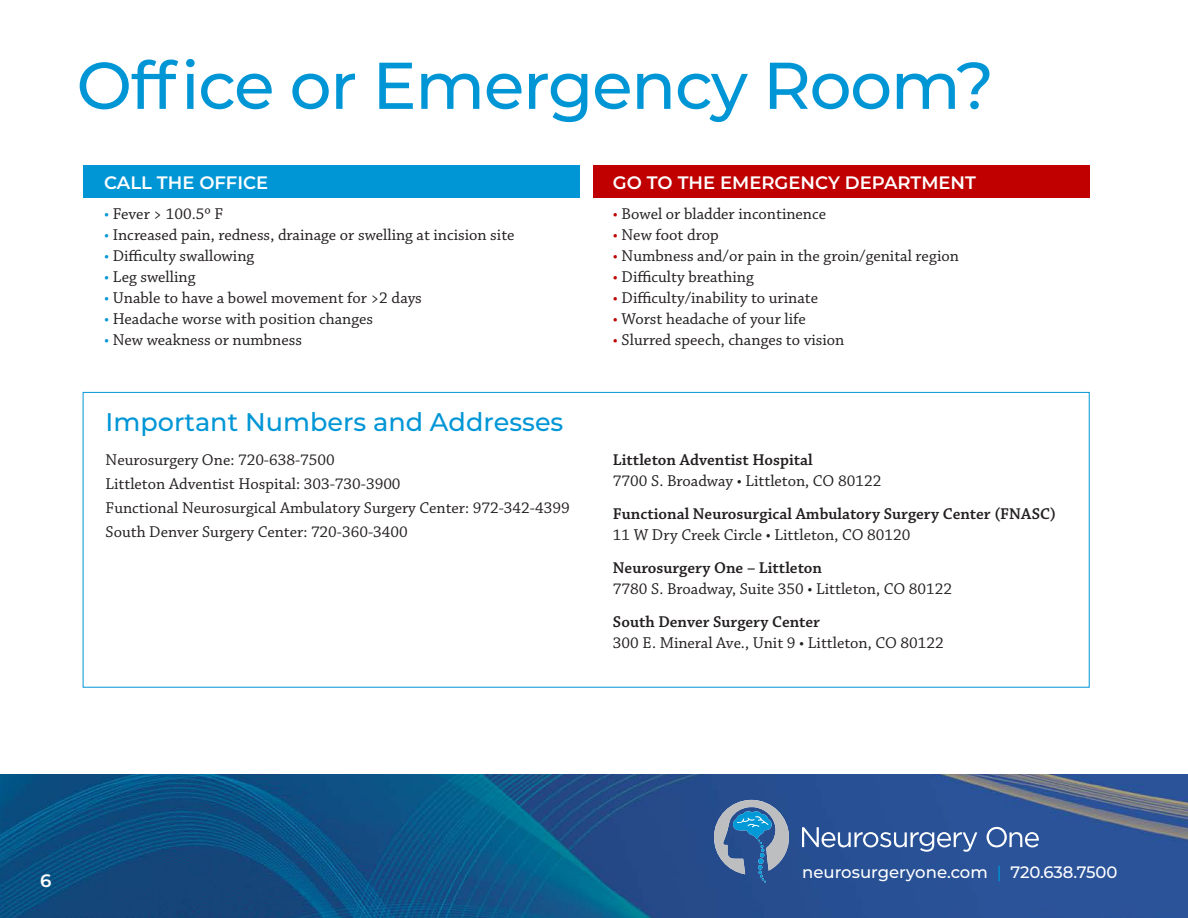
<style>
.page{position:relative;width:1188px;height:918px;background:#fff}
.page>*{position:absolute;margin:0;border:0;box-sizing:border-box;transform-origin:0 0}
.t1{font:500 66px "Montserrat";letter-spacing:-.02em;color:#0096d6}
.t2{font:500 25.5px "Montserrat";color:#0096d6}
.t3{font:600 18px "Montserrat";color:#fff}
.t4{font:16.5px/24px "Chaparral Pro";color:#231f20}
.t5{font:600 16.5px "Chaparral Pro";color:#231f20}
.t6{font:500 16.5px "Montserrat";color:#fff}
.s1{color:#0096d6}
.s2{color:#c00000}
.s3{color:#0091cf}
</style>
<div class="page">
<img style="left:0;top:774px;width:1188px;height:144px">
<svg style="left:802px;top:827px;width:175px;height:25px"></svg>
<svg style="left:987px;top:827px;width:52px;height:20px"></svg>
<svg style="left:714px;top:800px;width:75px;height:82px"></svg>
<div style="left:83px;top:166px;width:497px;height:32px;background:#0096d6"></div>
<div style="left:593px;top:166px;width:497px;height:32px;background:#c00000"></div>
<h1 class="t1" style="left:76px;top:39px;width:919px">Office or Emergency Room?</h1>
<p class="t3" style="left:104px;top:170px;width:166px">CALL THE OFFICE</p>
<p class="t4" style="left:104px;top:202px;width:121px"><span class="s1">•</span> Fever &gt; 100.5º F</p>
<p class="t4" style="left:104px;top:223px;width:412px"><span class="s1">•</span> Increased pain, redness, drainage or swelling at incision site</p>
<p class="t4" style="left:104px;top:244px;width:152px"><span class="s1">•</span> Difficulty swallowing</p>
<p class="t4" style="left:104px;top:265px;width:93px"><span class="s1">•</span> Leg swelling</p>
<p class="t4" style="left:104px;top:286px;width:319px"><span class="s1">•</span> Unable to have a bowel movement for &gt;2 days</p>
<p class="t4" style="left:104px;top:307px;width:271px"><span class="s1">•</span> Headache worse with position changes</p>
<p class="t4" style="left:104px;top:328px;width:199px"><span class="s1">•</span> New weakness or numbness</p>
<h2 class="t2" style="left:106px;top:404px;width:459px">Important Numbers and Addresses</h2>
<p class="t4" style="left:106px;top:449px;width:466px">Neurosurgery One: 720-638-7500<br>Littleton Adventist Hospital: 303-730-3900<br>Functional Neurosurgical Ambulatory Surgery Center: 972-342-4399<br>South Denver Surgery Center: 720-360-3400</p>
<p class="t3" style="left:613px;top:170px;width:365px">GO TO THE EMERGENCY DEPARTMENT</p>
<p class="t4" style="left:613px;top:202px;width:215px"><span class="s2">•</span> Bowel or bladder incontinence</p>
<p class="t4" style="left:613px;top:223px;width:107px"><span class="s2">•</span> New foot drop</p>
<p class="t4" style="left:613px;top:244px;width:348px"><span class="s2">•</span> Numbness and/or pain in the groin/genital region</p>
<p class="t4" style="left:613px;top:265px;width:142px"><span class="s2">•</span> Difficulty breathing</p>
<p class="t4" style="left:613px;top:286px;width:207px"><span class="s2">•</span> Difficulty/inability to urinate</p>
<p class="t4" style="left:613px;top:307px;width:194px"><span class="s2">•</span> Worst headache of your life</p>
<p class="t4" style="left:613px;top:328px;width:233px"><span class="s2">•</span> Slurred speech, changes to vision</p>
<p class="t5" style="left:613px;top:451px;width:201px">Littleton Adventist Hospital</p>
<p class="t4" style="left:613px;top:470px;width:270px">7700 S. Broadway • Littleton, CO 80122</p>
<p class="t5" style="left:613px;top:505px;width:445px">Functional Neurosurgical Ambulatory Surgery Center (FNASC)</p>
<p class="t4" style="left:613px;top:524px;width:299px">11 W Dry Creek Circle • Littleton, CO 80120</p>
<p class="t5" style="left:613px;top:559px;width:211px">Neurosurgery One – Littleton</p>
<p class="t4" style="left:613px;top:578px;width:341px">7780 S. Broadway, Suite 350 • Littleton, CO 80122</p>
<p class="t5" style="left:613px;top:613px;width:209px">South Denver Surgery Center</p>
<p class="t4" style="left:613px;top:632px;width:332px">300 E. Mineral Ave., Unit 9 • Littleton, CO 80122</p>
<p class="t3" style="left:40px;top:867px;width:13px">6</p>
<p class="t6" style="left:802px;top:861px;width:317px">neurosurgeryone.com <span class="s3">|</span> 720.638.7500</p>
</div>
